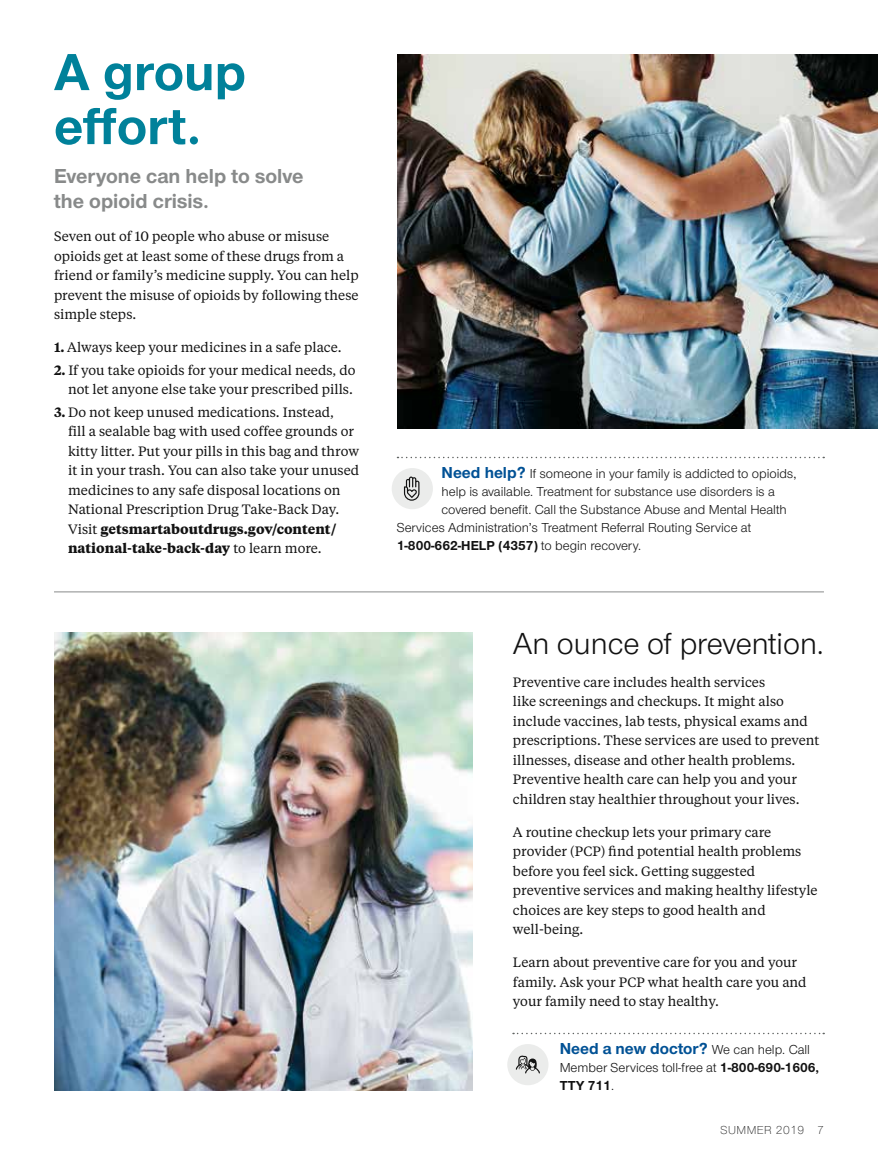
<style>
.page{position:relative;width:878px;height:1161px;background:#fff}
.page>*{position:absolute;margin:0;border:0;box-sizing:border-box;transform-origin:0 0}
.t1{font:700 54px/54px "UHC Sans";color:#00819a}
.t2{font:31.5px "UHC Sans";color:#121212}
.t3{font:700 21px/25.2px "UHC Sans";color:#888a8a}
.t4{font:700 16.5px "UHC Sans";color:#005195}
.t5{font:13.5px/19.5px "UHC Serif Text";color:#121212}
.t6{font:13.5px/18px "UHC Sans";color:#121212}
.t7{font:700 13.5px "UHC Sans";color:#121212}
.t8{font:300 12px "UHC Sans";letter-spacing:.04em;color:#121212}
.s1{font-weight:600}
.s2{font-weight:700}
.s3{font-weight:700;font-size:16.5px;color:#005195}
.s4{font-weight:400}
.s5{font-weight:400;font-size:13.5px;color:#121212}
</style>
<div class="page">
<svg style="left:397px;top:457px;width:427px;height:1px"></svg>
<div style="left:391px;top:468px;width:42px;height:41px;background:#ebeceb;border-radius:50%"></div>
<svg style="left:404px;top:477px;width:15px;height:24px"></svg>
<svg style="left:513px;top:1033px;width:311px;height:1px"></svg>
<div style="left:507px;top:1044px;width:41px;height:41px;background:#ebeceb;border-radius:50%"></div>
<svg style="left:515px;top:1055px;width:25px;height:18px"></svg>
<hr style="left:54px;top:592px;width:770px;height:1px;background:#888a8a">
<img style="left:397px;top:54px;width:481px;height:374px">
<img style="left:54px;top:633px;width:418px;height:458px">
<h1 class="t1" style="left:54px;top:43px;width:193px">A group effort.</h1>
<h3 class="t3" style="left:54px;top:163px;width:251px">Everyone can help to solve the opioid crisis.</h3>
<p class="t5" style="left:54px;top:226px;width:306px">Seven out of 10 people who abuse or misuse opioids get at least some of these drugs from a friend or family’s medicine supply. You can help prevent the misuse of opioids by following these simple steps.</p>
<p class="t5" style="left:54px;top:337px;width:289px"><span class="s1">1.</span> Always keep your medicines in a safe place.</p>
<p class="t5" style="left:54px;top:360px;width:303px;text-align:right"><span class="s1">2.</span> If you take opioids for your medical needs, do not let anyone else take your prescribed pills.</p>
<p class="t5" style="left:68px;top:402px;width:293px;text-indent:-14px"><span class="s1">3.</span> Do not keep unused medications. Instead,<br>fill a sealable bag with used coffee grounds or kitty litter. Put your pills in this bag and throw it in your trash. You can also take your unused medicines to any safe disposal locations on National Prescription Drug Take-Back Day.<br>Visit <span class="s2">getsmartaboutdrugs.gov/content/ national-take-back-day</span> to learn more.</p>
<p class="t6" style="left:441px;top:465px;width:356px"><span class="s3">Need help?</span> If someone in your family is addicted to opioids,</p>
<p class="t6" style="left:441px;top:483px;width:335px">help is available. Treatment for substance use disorders is a</p>
<p class="t6" style="left:441px;top:501px;width:347px">covered benefit. Call the Substance Abuse and Mental Health</p>
<p class="t6" style="left:397px;top:519px;width:356px">Services Administration’s Treatment Referral Routing Service at</p>
<p class="t7" style="left:397px;top:537px;width:246px">1-800-662-HELP (4357) <span class="s4">to begin recovery.</span></p>
<h2 class="t2" style="left:513px;top:623px;width:312px">An ounce of prevention.</h2>
<p class="t5" style="left:513px;top:672px;width:308px">Preventive care includes health services<br>like screenings and checkups. It might also include vaccines, lab tests, physical exams and prescriptions. These services are used to prevent illnesses, disease and other health problems.<br>Preventive health care can help you and your children stay healthier throughout your lives.</p>
<p class="t5" style="left:513px;top:822px;width:306px">A routine checkup lets your primary care provider (PCP) find potential health problems before you feel sick. Getting suggested preventive services and making healthy lifestyle choices are key steps to good health and well-being.</p>
<p class="t5" style="left:513px;top:952px;width:295px">Learn about preventive care for you and your family. Ask your PCP what health care you and your family need to stay healthy.</p>
<p class="t4" style="left:559px;top:1038px;width:252px">Need a new doctor? <span class="s5">We can help. Call</span></p>
<p class="t6" style="left:559px;top:1059px;width:261px">Member Services toll-free at <span class="s2">1-800-690-1606,<br>TTY 711</span>.</p>
<p class="t8" style="left:720px;top:1122px;width:105px">SUMMER 2019 7</p>
</div>
